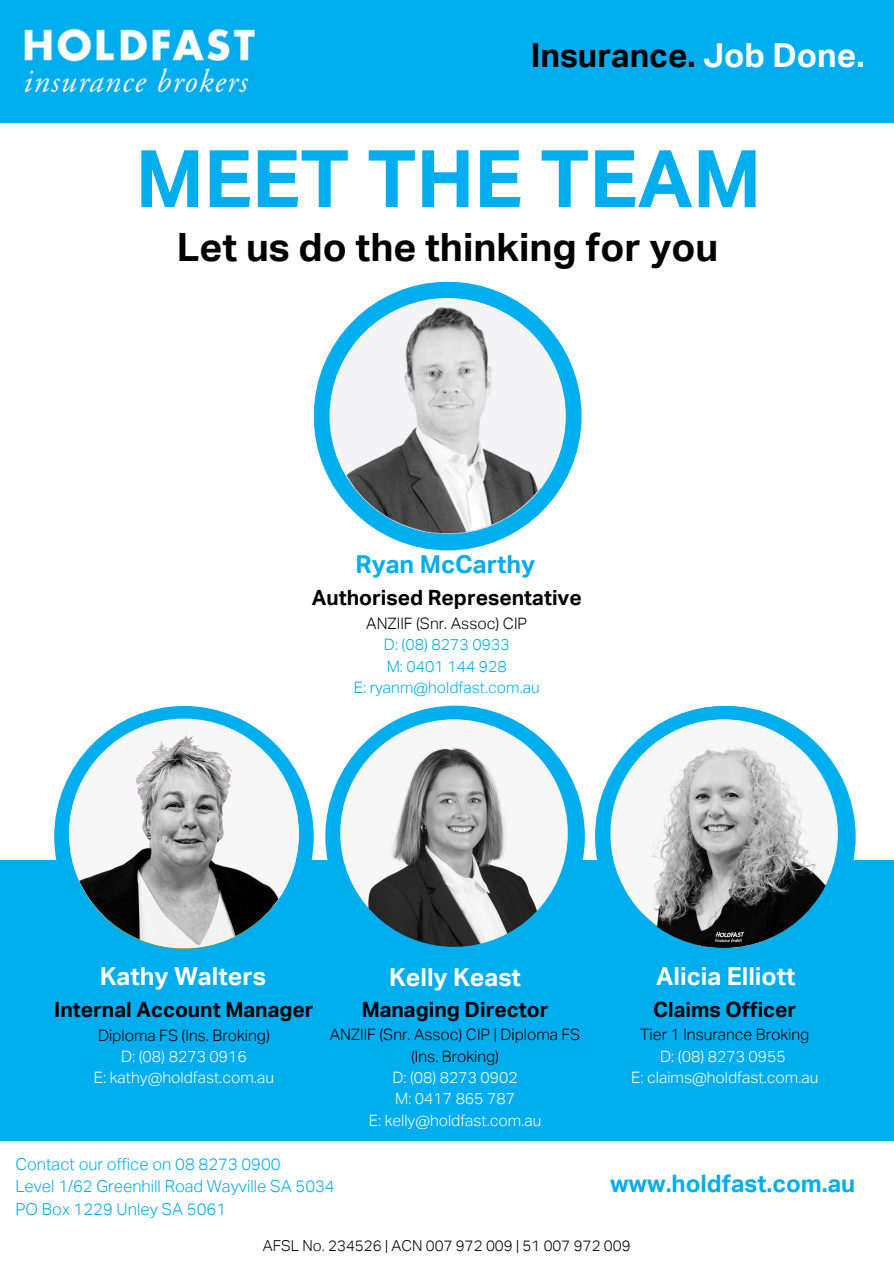
<style>
.page{position:relative;width:894px;height:1264px;background:#fff}
.page>*{position:absolute;margin:0;border:0;box-sizing:border-box;transform-origin:0 0}
.t1{font:700 79.5px "Aktiv Grotesk";color:#00adee}
.t2{font:700 39px "Aktiv Grotesk";color:#000}
.t3{font:700 33px "Aktiv Grotesk";color:#000}
.t4{font:700 24.75px "Aktiv Grotesk";color:#fff}
.t5{font:700 24.75px "Aktiv Grotesk";color:#00adee}
.t6{font:700 24px "Aktiv Grotesk";color:#00adee}
.t7{font:700 21px "Aktiv Grotesk";color:#000}
.t8{font:300 16.5px "Aktiv Grotesk";color:#00adee}
.t9{font:300 15.75px "Aktiv Grotesk";color:#fff}
.t10{font:300 15.75px/21.3px "Aktiv Grotesk";color:#000;text-align:center}
.t11{font:300 15.75px/21.3px "Aktiv Grotesk";color:#00adee;text-align:center}
.t12{font:300 15px "Aktiv Grotesk";color:#000}
.s1{color:#fff}
.s2{color:#000}
</style>
<div class="page">
<div style="left:0;top:860px;width:892px;height:280px;background:#00adee"></div>
<div style="left:0;top:0;width:893px;height:123px;background:#00adee"></div>
<div style="left:54px;top:706px;width:259px;height:261px;background:#00adee;border-radius:50%"></div>
<div style="left:325px;top:705px;width:259px;height:262px;background:#00adee;border-radius:50%"></div>
<div style="left:313px;top:282px;width:268px;height:268px;background:#00adee;border-radius:50%"></div>
<img style="left:340px;top:719px;width:227px;height:227px;border-radius:50%">
<img style="left:329px;top:298px;width:236px;height:236px;border-radius:50%">
<div style="left:595px;top:706px;width:259px;height:261px;background:#00adee;border-radius:50%"></div>
<img style="left:608px;top:718px;width:230px;height:230px;border-radius:50%">
<img style="left:69px;top:718px;width:230px;height:230px;border-radius:50%">
<p class="t3" style="left:530px;top:36px;width:335px">Insurance. <span class="s1">Job Done.</span></p>
<p class="t1" style="left:135px;top:133px;width:627px">MEET THE TEAM</p>
<h4 class="t2" style="left:177px;top:225px;width:543px">Let us do the thinking for you</h4>
<h4 class="t5" style="left:355px;top:550px;width:181px">Ryan McCarthy</h4>
<p class="t7" style="left:311px;top:585px;width:271px">Authorised Representative</p>
<p class="t11" style="left:354px;top:612px;width:187px"><span class="s2">ANZIIF (Snr. Assoc) CIP<br></span>D: (08) 8273 0933<br>M: 0401 144 928<br>E: ryanm@holdfast.com.au</p>
<p class="t4" style="left:100px;top:961px;width:168px">Kathy Walters</p>
<p class="t7" style="left:54px;top:997px;width:261px">Internal Account Manager</p>
<p class="t10" style="left:98px;top:1024px;width:173px">Diploma FS (Ins. Broking)</p>
<p class="t9" style="left:121px;top:1047px;width:127px">D: (08) 8273 0916</p>
<p class="t9" style="left:94px;top:1068px;width:181px">E: kathy@holdfast.com.au</p>
<p class="t4" style="left:389px;top:962px;width:133px">Kelly Keast</p>
<h1 class="t7" style="left:361px;top:997px;width:188px">Managing Director</h1>
<h2 class="t10" style="left:330px;top:1024px;width:252px">ANZIIF (Snr. Assoc) CIP | Diploma FS (Ins. Broking)</h2>
<p class="t9" style="left:392px;top:1068px;width:127px">D: (08) 8273 0902</p>
<h4 class="t9" style="left:395px;top:1089px;width:121px">M: 0417 865 787</h4>
<h5 class="t9" style="left:369px;top:1111px;width:174px">E: kelly@holdfast.com.au</h5>
<h4 class="t8" style="left:15px;top:1154px;width:267px">Contact our office on 08 8273 0900</h4>
<p class="t8" style="left:15px;top:1176px;width:321px">Level 1/62 Greenhill Road Wayville SA 5034</p>
<p class="t8" style="left:15px;top:1199px;width:212px">PO Box 1229 Unley SA 5061</p>
<p class="t4" style="left:656px;top:961px;width:141px">Alicia Elliott</p>
<p class="t7" style="left:653px;top:997px;width:145px">Claims Officer</p>
<p class="t10" style="left:640px;top:1024px;width:170px">Tier 1 Insurance Broking</p>
<p class="t9" style="left:660px;top:1046px;width:127px">D: (08) 8273 0955</p>
<p class="t9" style="left:631px;top:1068px;width:189px">E: claims@holdfast.com.au</p>
<p class="t6" style="left:609px;top:1169px;width:247px">www.holdfast.com.au</p>
<p class="t12" style="left:263px;top:1237px;width:369px">AFSL No. 234526 | ACN 007 972 009 | 51 007 972 009</p>
</div>
